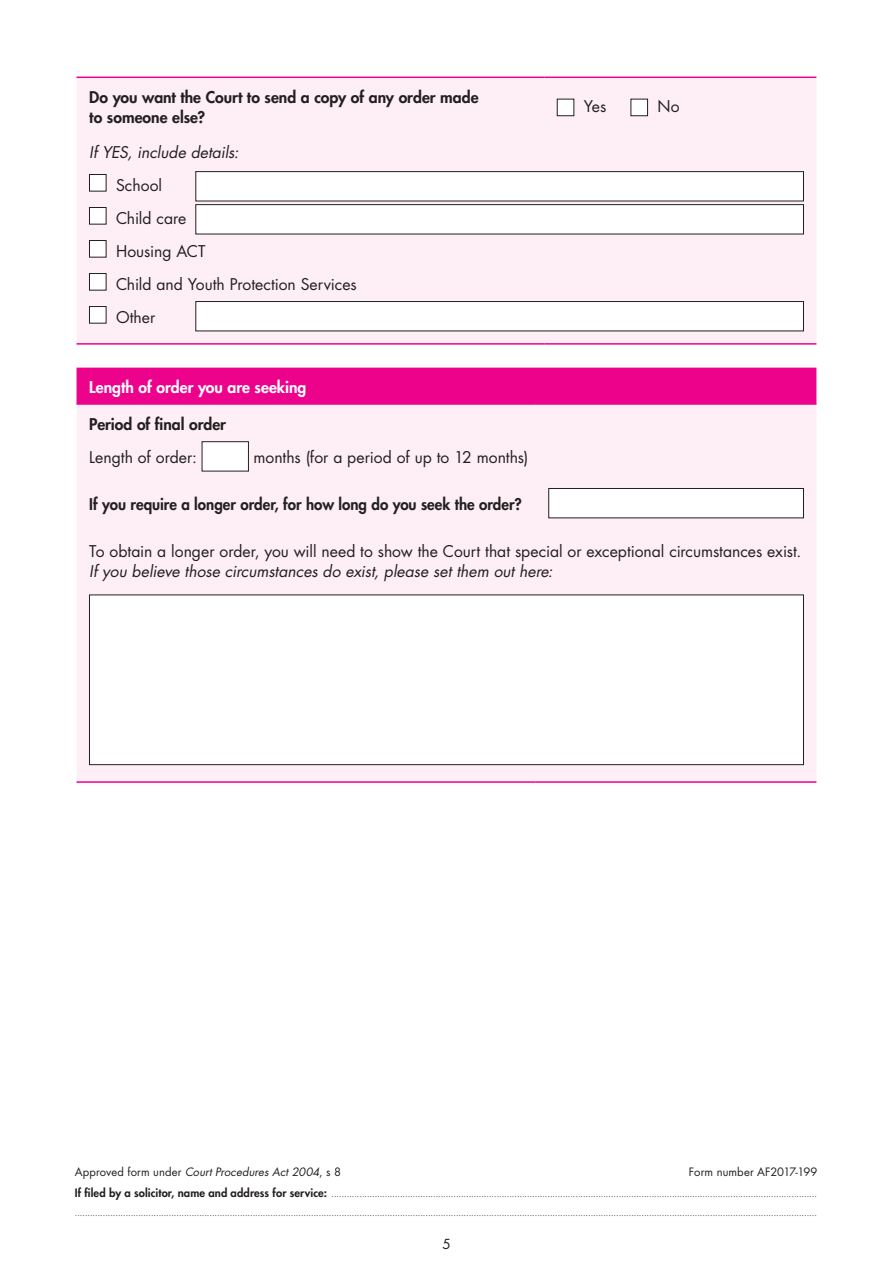
<style>
.page{position:relative;width:893px;height:1263px;background:#fff}
.page>*{position:absolute;margin:0;border:0;box-sizing:border-box;transform-origin:0 0}
.Body_2{font:15.75px/20.2px "Futura Std";color:#231f20}
.Body{font:15.75px "Futura Std";color:#231f20}
.Body-2{font:800 15.75px/20.2px "Futura Std";color:#231f20}
.Body_tab{font:800 15.75px "Futura Std";color:#231f20;scale:.96 1}
.Cell_H1{font:800 15.75px "Futura Std";color:#fff}
.Body-3{font:italic 15.75px "Futura Std";letter-spacing:-.005em;color:#231f20}
.t1{font:13.5px "Futura Std";color:#231f20}
.t2{font:italic 11.25px "Futura Std";letter-spacing:.01em;color:#231f20}
.t3{font:11.25px "Futura Std";letter-spacing:.01em;color:#231f20}
.t4{font:8.25px "Futura Std";color:#231f20}
.s1{font-style:italic}
.s2{font-style:normal}
.s3{font-weight:800;font-size:11.25px}
</style>
<div class="page">
<div style="left:77px;top:78px;width:739px;height:265px;background:#fdeff5"></div>
<hr style="left:77px;top:77px;width:467px;height:1px;background:#ed028c">
<hr style="left:544px;top:77px;width:272px;height:1px;background:#ed028c">
<hr style="left:77px;top:343px;width:467px;height:2px;background:#ed028c">
<hr style="left:544px;top:343px;width:272px;height:2px;background:#ed028c">
<div style="left:557px;top:99px;width:17px;height:17px;background:#fff"></div>
<div style="left:557px;top:99px;width:17px;height:17px;border:1px solid #231f20"></div>
<div style="left:631px;top:99px;width:17px;height:17px;background:#fff"></div>
<div style="left:631px;top:99px;width:17px;height:17px;border:1px solid #231f20"></div>
<div style="left:89px;top:174px;width:17px;height:17px;background:#fff"></div>
<div style="left:89px;top:174px;width:17px;height:17px;border:1px solid #231f20"></div>
<div style="left:89px;top:207px;width:17px;height:17px;background:#fff"></div>
<div style="left:89px;top:207px;width:17px;height:17px;border:1px solid #231f20"></div>
<div style="left:89px;top:240px;width:17px;height:17px;background:#fff"></div>
<div style="left:89px;top:240px;width:17px;height:17px;border:1px solid #231f20"></div>
<div style="left:89px;top:273px;width:17px;height:17px;background:#fff"></div>
<div style="left:89px;top:273px;width:17px;height:17px;border:1px solid #231f20"></div>
<div style="left:89px;top:306px;width:17px;height:17px;background:#fff"></div>
<div style="left:89px;top:306px;width:17px;height:17px;border:1px solid #231f20"></div>
<div style="left:77px;top:368px;width:739px;height:35px;background:#ed028c"></div>
<div style="left:77px;top:405px;width:739px;height:376px;background:#fdeff5"></div>
<hr style="left:77px;top:781px;width:459px;height:2px;background:#ed028c">
<hr style="left:536px;top:781px;width:280px;height:2px;background:#ed028c">
<hr style="left:77px;top:403px;width:459px;height:2px;background:#ed028c">
<hr style="left:536px;top:403px;width:280px;height:2px;background:#ed028c">
<div style="left:202px;top:442px;width:46px;height:29px;background:#fff"></div>
<div style="left:202px;top:441px;width:47px;height:30px;border:1px solid #231f20"></div>
<div style="left:549px;top:488px;width:254px;height:30px;background:#fff"></div>
<div style="left:549px;top:488px;width:255px;height:30px;border:1px solid #231f20"></div>
<div style="left:89px;top:595px;width:714px;height:170px;background:#fff"></div>
<div style="left:89px;top:595px;width:715px;height:170px;border:1px solid #231f20"></div>
<div style="left:196px;top:172px;width:607px;height:29px;background:#fff"></div>
<div style="left:196px;top:171px;width:608px;height:30px;border:1px solid #231f20"></div>
<div style="left:196px;top:205px;width:607px;height:29px;background:#fff"></div>
<div style="left:196px;top:204px;width:608px;height:30px;border:1px solid #231f20"></div>
<div style="left:196px;top:301px;width:607px;height:30px;background:#fff"></div>
<div style="left:196px;top:301px;width:608px;height:30px;border:1px solid #231f20"></div>
<p class="Body-2" style="left:89px;top:87px;width:391px">Do you want the Court to send a copy of any order made to someone else?</p>
<p class="Body" style="left:584px;top:96px;width:24px">Yes</p>
<p class="Body" style="left:657px;top:96px;width:24px">No</p>
<p class="Body-3" style="left:89px;top:142px;width:151px">If YES, include details:</p>
<p class="Body" style="left:116px;top:175px;width:48px">School</p>
<p class="Body" style="left:116px;top:208px;width:72px">Child care</p>
<p class="Body" style="left:116px;top:241px;width:91px">Housing ACT</p>
<p class="Body" style="left:116px;top:274px;width:242px">Child and Youth Protection Services</p>
<p class="Body" style="left:116px;top:307px;width:41px">Other</p>
<p class="Cell_H1" style="left:89px;top:378px;width:219px">Length of order you are seeking</p>
<p class="Body-2" style="left:89px;top:414px;width:138px">Period of final order</p>
<p class="Body" style="left:89px;top:447px;width:109px">Length of order:</p>
<p class="Body" style="left:253px;top:447px;width:276px">months (for a period of up to 12 months)</p>
<p class="Body_tab" style="left:89px;top:494px;width:452px">If you require a longer order, for how long do you seek the order?</p>
<p class="Body_2" style="left:89px;top:541px;width:713px">To obtain a longer order, you will need to show the Court that special or exceptional circumstances exist.<br><span class="s1">If you believe those circumstances do exist, please set them out here:</span></p>
<h3 class="t2" style="left:75px;top:1164px;width:268px"><span class="s2">Approved form under</span> Court Procedures Act 2004<span class="s2">, s 8</span></h3>
<h3 class="t3" style="left:689px;top:1164px;width:130px">Form number AF2017-199</h3>
<p class="t4" style="left:75px;top:1188px;width:743px"><span class="s3">If filed by a solicitor, name and address for service:</span> ...............................................................................................................................................................................................</p>
<p class="t4" style="left:75px;top:1208px;width:743px">....................................................................................................................................................................................................................................................................................................</p>
<h2 class="t1" style="left:442px;top:1235px;width:10px">5</h2>
</div>
